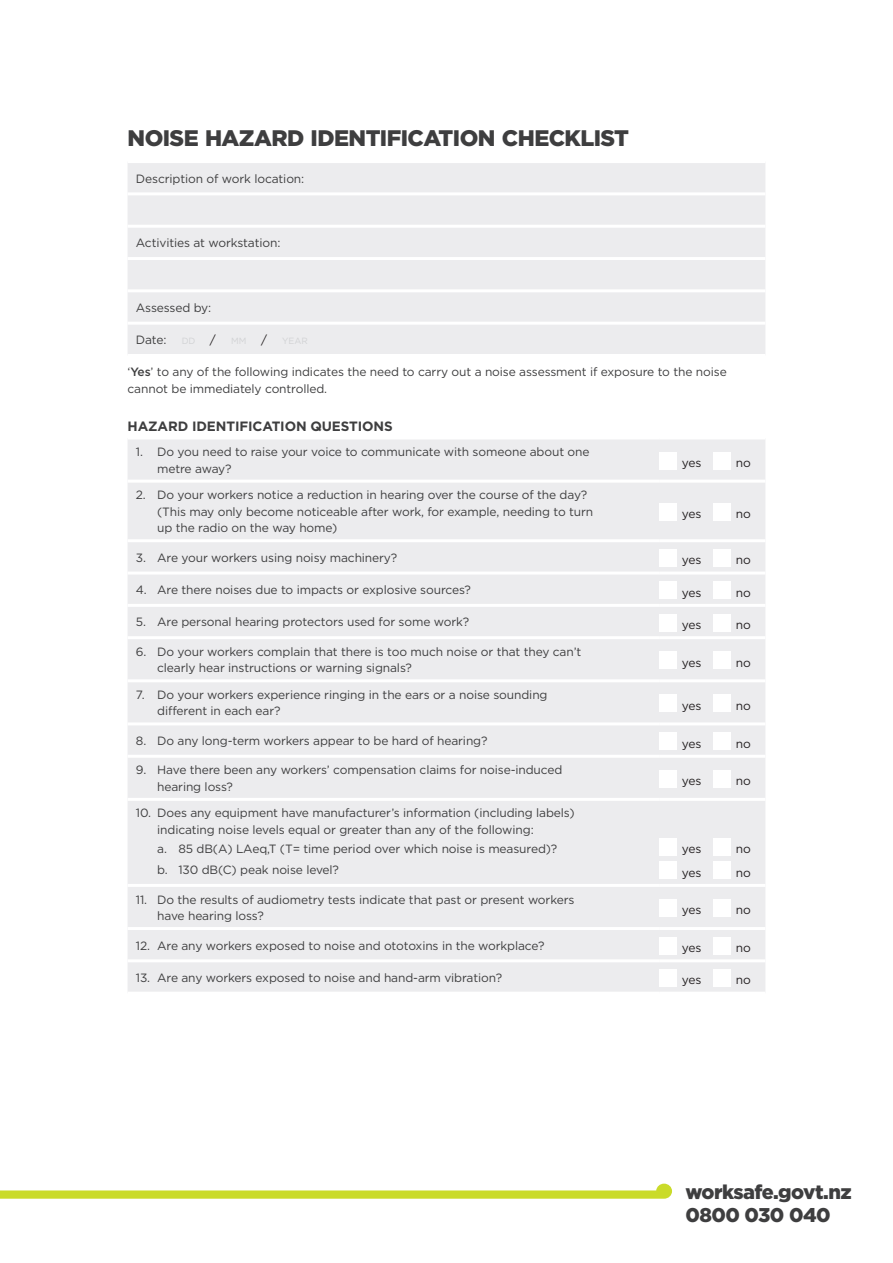
<style>
.page{position:relative;width:893px;height:1263px;background:#fff}
.page>*{position:absolute;margin:0;border:0;box-sizing:border-box;transform-origin:0 0}
.t1{font:900 22.5px "Gotham";letter-spacing:-.025em;color:#3e3e3f}
.t2{font:900 19.95px/23px "Gotham";letter-spacing:-.025em;color:#3e3e3f}
.t3{font:700 13.5px "Gotham";letter-spacing:-.01em;color:#3e3e3f}
.table_bullet{font:12px/16.5px "Gotham";letter-spacing:-.01em;color:#3e3e3f}
.table_body{font:12px/16.5px "Gotham";letter-spacing:-.01em;color:#3e3e3f}
.form_body{font:12px "Gotham";letter-spacing:-.025em;color:#231f20}
.s1{font-weight:500}
</style>
<div class="page">
<div style="left:656px;top:1183px;width:16px;height:16px;background:#cadb2a;border-radius:8px"></div>
<div style="left:128px;top:163px;width:637px;height:191px;background:#ececee"></div>
<hr style="left:128px;top:192px;width:637px;height:3px;background:#fff">
<hr style="left:128px;top:225px;width:637px;height:3px;background:#fff">
<hr style="left:128px;top:257px;width:637px;height:3px;background:#fff">
<hr style="left:128px;top:289px;width:637px;height:3px;background:#fff">
<hr style="left:128px;top:322px;width:637px;height:3px;background:#fff">
<div style="left:128px;top:440px;width:637px;height:552px;background:#ececee"></div>
<hr style="left:128px;top:480px;width:531px;height:3px;background:#fff">
<hr style="left:659px;top:480px;width:106px;height:3px;background:#fff">
<hr style="left:128px;top:539px;width:531px;height:3px;background:#fff">
<hr style="left:659px;top:539px;width:106px;height:3px;background:#fff">
<hr style="left:128px;top:571px;width:531px;height:3px;background:#fff">
<hr style="left:659px;top:571px;width:106px;height:3px;background:#fff">
<hr style="left:128px;top:604px;width:531px;height:3px;background:#fff">
<hr style="left:659px;top:604px;width:106px;height:3px;background:#fff">
<hr style="left:128px;top:636px;width:531px;height:3px;background:#fff">
<hr style="left:659px;top:636px;width:106px;height:3px;background:#fff">
<hr style="left:128px;top:679px;width:531px;height:3px;background:#fff">
<hr style="left:659px;top:679px;width:106px;height:3px;background:#fff">
<hr style="left:128px;top:722px;width:531px;height:3px;background:#fff">
<hr style="left:659px;top:722px;width:106px;height:3px;background:#fff">
<hr style="left:128px;top:755px;width:531px;height:3px;background:#fff">
<hr style="left:659px;top:755px;width:106px;height:3px;background:#fff">
<hr style="left:128px;top:798px;width:531px;height:3px;background:#fff">
<hr style="left:659px;top:798px;width:106px;height:3px;background:#fff">
<hr style="left:128px;top:884px;width:531px;height:3px;background:#fff">
<hr style="left:659px;top:884px;width:106px;height:3px;background:#fff">
<hr style="left:128px;top:927px;width:531px;height:3px;background:#fff">
<hr style="left:659px;top:927px;width:106px;height:3px;background:#fff">
<hr style="left:128px;top:959px;width:531px;height:3px;background:#fff">
<hr style="left:659px;top:959px;width:106px;height:3px;background:#fff">
<div style="left:659px;top:452px;width:17px;height:17px;background:#fff"></div>
<div style="left:713px;top:452px;width:17px;height:17px;background:#fff"></div>
<div style="left:659px;top:503px;width:17px;height:17px;background:#fff"></div>
<div style="left:713px;top:503px;width:17px;height:17px;background:#fff"></div>
<div style="left:659px;top:549px;width:17px;height:17px;background:#fff"></div>
<div style="left:713px;top:549px;width:17px;height:17px;background:#fff"></div>
<div style="left:659px;top:582px;width:17px;height:17px;background:#fff"></div>
<div style="left:713px;top:582px;width:17px;height:17px;background:#fff"></div>
<div style="left:659px;top:614px;width:17px;height:17px;background:#fff"></div>
<div style="left:713px;top:614px;width:17px;height:17px;background:#fff"></div>
<div style="left:659px;top:652px;width:17px;height:17px;background:#fff"></div>
<div style="left:713px;top:652px;width:17px;height:17px;background:#fff"></div>
<div style="left:659px;top:695px;width:17px;height:17px;background:#fff"></div>
<div style="left:713px;top:695px;width:17px;height:17px;background:#fff"></div>
<div style="left:659px;top:733px;width:17px;height:17px;background:#fff"></div>
<div style="left:713px;top:733px;width:17px;height:17px;background:#fff"></div>
<div style="left:659px;top:770px;width:17px;height:17px;background:#fff"></div>
<div style="left:713px;top:770px;width:17px;height:17px;background:#fff"></div>
<div style="left:659px;top:838px;width:17px;height:17px;background:#fff"></div>
<div style="left:713px;top:838px;width:17px;height:17px;background:#fff"></div>
<div style="left:659px;top:862px;width:17px;height:17px;background:#fff"></div>
<div style="left:713px;top:862px;width:17px;height:17px;background:#fff"></div>
<div style="left:659px;top:899px;width:17px;height:17px;background:#fff"></div>
<div style="left:713px;top:899px;width:17px;height:17px;background:#fff"></div>
<div style="left:659px;top:937px;width:17px;height:17px;background:#fff"></div>
<div style="left:713px;top:937px;width:17px;height:17px;background:#fff"></div>
<div style="left:659px;top:969px;width:17px;height:17px;background:#fff"></div>
<div style="left:713px;top:969px;width:17px;height:17px;background:#fff"></div>
<h1 class="t1" style="left:128px;top:122px;width:503px">NOISE HAZARD IDENTIFICATION CHECKLIST</h1>
<p class="table_body" style="left:136px;top:170px;width:170px">Description of work location:</p>
<p class="table_body" style="left:136px;top:234px;width:146px">Activities at workstation:</p>
<p class="table_body" style="left:136px;top:299px;width:77px">Assessed by:</p>
<p class="table_body" style="left:136px;top:331px;width:32px">Date:</p>
<p class="table_body" style="left:128px;top:363px;width:601px">‘<span class="s1">Yes</span>’ to any of the following indicates the need to carry out a noise assessment if exposure to the noise cannot be immediately controlled.</p>
<h2 class="t3" style="left:128px;top:417px;width:267px">HAZARD IDENTIFICATION QUESTIONS</h2>
<p class="table_bullet" style="left:157px;top:443px;width:434px;text-indent:-21px">1. Do you need to raise your voice to communicate with someone about one metre away?</p>
<p class="form_body" style="left:682px;top:455px;width:21px">yes</p>
<p class="form_body" style="left:736px;top:455px;width:17px">no</p>
<p class="table_bullet" style="left:157px;top:486px;width:438px;text-indent:-21px">2. Do your workers notice a reduction in hearing over the course of the day? (This may only become noticeable after work, for example, needing to turn up the radio on the way home)</p>
<p class="form_body" style="left:682px;top:506px;width:21px">yes</p>
<p class="form_body" style="left:736px;top:506px;width:17px">no</p>
<p class="table_bullet" style="left:136px;top:549px;width:263px">3. Are your workers using noisy machinery?</p>
<p class="form_body" style="left:682px;top:552px;width:21px">yes</p>
<p class="form_body" style="left:736px;top:552px;width:17px">no</p>
<p class="table_bullet" style="left:136px;top:581px;width:336px">4. Are there noises due to impacts or explosive sources?</p>
<p class="form_body" style="left:682px;top:585px;width:21px">yes</p>
<p class="form_body" style="left:736px;top:585px;width:17px">no</p>
<p class="table_bullet" style="left:136px;top:614px;width:335px">5. Are personal hearing protectors used for some work?</p>
<p class="form_body" style="left:682px;top:617px;width:21px">yes</p>
<p class="form_body" style="left:736px;top:617px;width:17px">no</p>
<p class="table_bullet" style="left:157px;top:643px;width:426px;text-indent:-21px">6. Do your workers complain that there is too much noise or that they can’t clearly hear instructions or warning signals?</p>
<p class="form_body" style="left:682px;top:655px;width:21px">yes</p>
<p class="form_body" style="left:736px;top:655px;width:17px">no</p>
<p class="table_bullet" style="left:157px;top:686px;width:392px;text-indent:-21px">7. Do your workers experience ringing in the ears or a noise sounding different in each ear?</p>
<p class="form_body" style="left:682px;top:698px;width:21px">yes</p>
<p class="form_body" style="left:736px;top:698px;width:17px">no</p>
<p class="table_bullet" style="left:136px;top:732px;width:353px">8. Do any long-term workers appear to be hard of hearing?</p>
<p class="form_body" style="left:682px;top:736px;width:21px">yes</p>
<p class="form_body" style="left:736px;top:736px;width:17px">no</p>
<p class="table_bullet" style="left:157px;top:762px;width:407px;text-indent:-21px">9. Have there been any workers’ compensation claims for noise-induced hearing loss?</p>
<p class="form_body" style="left:682px;top:773px;width:21px">yes</p>
<p class="form_body" style="left:736px;top:773px;width:17px">no</p>
<p class="table_bullet" style="left:157px;top:805px;width:419px;text-indent:-21px">10. Does any equipment have manufacturer’s information (including labels) indicating noise levels equal or greater than any of the following:</p>
<p class="table_bullet" style="left:157px;top:840px;width:402px">a. 85 dB(A) LAeq,T (T= time period over which noise is measured)?</p>
<p class="form_body" style="left:682px;top:841px;width:21px">yes</p>
<p class="form_body" style="left:736px;top:841px;width:17px">no</p>
<p class="table_bullet" style="left:157px;top:861px;width:183px">b. 130 dB(C) peak noise level?</p>
<p class="form_body" style="left:682px;top:865px;width:21px">yes</p>
<p class="form_body" style="left:736px;top:865px;width:17px">no</p>
<p class="table_bullet" style="left:157px;top:891px;width:419px;text-indent:-21px">11. Do the results of audiometry tests indicate that past or present workers have hearing loss?</p>
<p class="form_body" style="left:682px;top:902px;width:21px">yes</p>
<p class="form_body" style="left:736px;top:902px;width:17px">no</p>
<p class="table_bullet" style="left:136px;top:937px;width:410px">12. Are any workers exposed to noise and ototoxins in the workplace?</p>
<p class="form_body" style="left:682px;top:940px;width:21px">yes</p>
<p class="form_body" style="left:736px;top:940px;width:17px">no</p>
<p class="table_bullet" style="left:136px;top:969px;width:368px">13. Are any workers exposed to noise and hand-arm vibration?</p>
<p class="form_body" style="left:682px;top:972px;width:21px">yes</p>
<p class="form_body" style="left:736px;top:972px;width:17px">no</p>
<h2 class="t2" style="left:685px;top:1180px;width:168px">worksafe.govt.nz<br>0800 030 040</h2>
</div>
